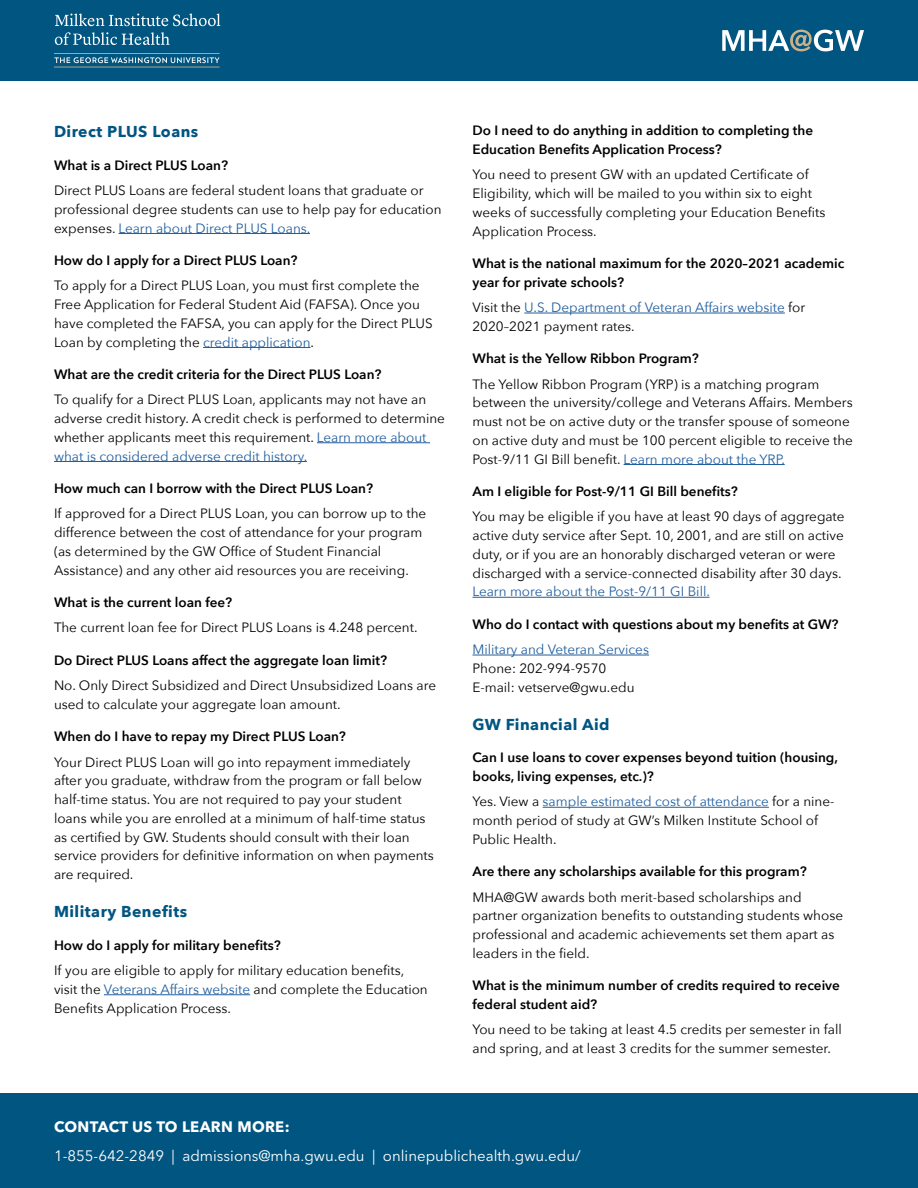
<style>
.page{position:relative;width:918px;height:1188px;background:#fff}
.page>*{position:absolute;margin:0;border:0;box-sizing:border-box;transform-origin:0 0}
.t1{font:700 15.75px "Avenir Next";letter-spacing:.03em;color:#005581}
.t2{font:15px "Avenir Next LT Pro";color:#fff}
.t3{font:700 15px "Avenir Next LT Pro";letter-spacing:.02em;color:#fff}
.t4{font:13.5px/18.8px "Avenir Next";color:#000}
.t5{font:600 13.5px/18.8px "Avenir Next";color:#000}
.t6{font:13.5px/18.8px "Avenir Next";color:#215e9e}
.s1{color:#215e9e}
.s2{color:#000}
</style>
<div class="page">
<hr style="left:119px;top:233px;width:191px;height:1px;background:#215e9e">
<hr style="left:203px;top:347px;width:108px;height:1px;background:#215e9e">
<hr style="left:317px;top:442px;width:113px;height:1px;background:#215e9e">
<hr style="left:54px;top:461px;width:253px;height:1px;background:#215e9e">
<hr style="left:104px;top:994px;width:146px;height:1px;background:#215e9e">
<hr style="left:524px;top:313px;width:261px;height:1px;background:#215e9e">
<hr style="left:624px;top:464px;width:161px;height:1px;background:#215e9e">
<hr style="left:472px;top:597px;width:238px;height:1px;background:#215e9e">
<hr style="left:472px;top:655px;width:177px;height:1px;background:#215e9e">
<hr style="left:543px;top:807px;width:226px;height:1px;background:#215e9e">
<div style="left:0;top:1094px;width:918px;height:94px;background:#005581"></div>
<div style="left:0;top:0;width:918px;height:81px;background:#005581"></div>
<svg style="left:54px;top:57px;width:166px;height:6px"></svg>
<hr style="left:54px;top:67px;width:166px;height:1px;background:#c8b18b">
<hr style="left:54px;top:53px;width:166px;height:1px;background:#c8b18b">
<svg style="left:55px;top:14px;width:165px;height:12px"></svg>
<svg style="left:55px;top:32px;width:115px;height:13px"></svg>
<svg style="left:722px;top:30px;width:142px;height:21px"></svg>
<p class="t1" style="left:54px;top:118px;width:146px">Direct PLUS Loans</p>
<p class="t5" style="left:54px;top:155px;width:176px">What is a Direct PLUS Loan?</p>
<p class="t4" style="left:54px;top:180px;width:389px">Direct PLUS Loans are federal student loans that graduate or professional degree students can use to help pay for education expenses. <span class="s1">Learn about Direct PLUS Loans.</span></p>
<p class="t5" style="left:54px;top:250px;width:245px">How do I apply for a Direct PLUS Loan?</p>
<p class="t4" style="left:54px;top:276px;width:380px">To apply for a Direct PLUS Loan, you must first complete the Free Application for Federal Student Aid (FAFSA). Once you have completed the FAFSA, you can apply for the Direct PLUS Loan by completing the <span class="s1">credit application</span>.</p>
<p class="t5" style="left:54px;top:364px;width:329px">What are the credit criteria for the Direct PLUS Loan?</p>
<p class="t4" style="left:54px;top:390px;width:392px">To qualify for a Direct PLUS Loan, applicants may not have an adverse credit history. A credit check is performed to determine whether applicants meet this requirement. <span class="s1">Learn more about what is considered adverse credit history.</span></p>
<p class="t5" style="left:54px;top:478px;width:321px">How much can I borrow with the Direct PLUS Loan?</p>
<p class="t4" style="left:54px;top:504px;width:374px">If approved for a Direct PLUS Loan, you can borrow up to the difference between the cost of attendance for your program (as determined by the GW Office of Student Financial Assistance) and any other aid resources you are receiving.</p>
<p class="t5" style="left:54px;top:592px;width:180px">What is the current loan fee?</p>
<p class="t4" style="left:54px;top:618px;width:365px">The current loan fee for Direct PLUS Loans is 4.248 percent.</p>
<p class="t5" style="left:54px;top:650px;width:335px">Do Direct PLUS Loans affect the aggregate loan limit?</p>
<p class="t4" style="left:54px;top:675px;width:384px">No. Only Direct Subsidized and Direct Unsubsidized Loans are used to calculate your aggregate loan amount.</p>
<p class="t5" style="left:54px;top:727px;width:293px">When do I have to repay my Direct PLUS Loan?</p>
<p class="t4" style="left:54px;top:752px;width:381px">Your Direct PLUS Loan will go into repayment immediately after you graduate, withdraw from the program or fall below half-time status. You are not required to pay your student loans while you are enrolled at a minimum of half-time status as certified by GW. Students should consult with their loan service providers for definitive information on when payments are required.</p>
<p class="t1" style="left:54px;top:898px;width:135px">Military Benefits</p>
<p class="t5" style="left:54px;top:935px;width:228px">How do I apply for military benefits?</p>
<p class="t4" style="left:54px;top:960px;width:375px">If you are eligible to apply for military education benefits, visit the <span class="s1">Veterans Affairs website</span> and complete the Education<br>Benefits Application Process.</p>
<p class="t5" style="left:472px;top:121px;width:342px">Do I need to do anything in addition to completing the<br>Education Benefits Application Process?</p>
<p class="t4" style="left:472px;top:165px;width:355px">You need to present GW with an updated Certificate of Eligibility, which will be mailed to you within six to eight weeks of successfully completing your Education Benefits Application Process.</p>
<p class="t5" style="left:472px;top:253px;width:373px">What is the national maximum for the 2020–2021 academic year for private schools?</p>
<p class="t6" style="left:472px;top:297px;width:334px"><span class="s2">Visit the</span> U.S. Department of Veteran Affairs website <span class="s2">for<br>2020–2021 payment rates.</span></p>
<p class="t5" style="left:472px;top:349px;width:228px">What is the Yellow Ribbon Program?</p>
<p class="t4" style="left:472px;top:374px;width:382px">The Yellow Ribbon Program (YRP) is a matching program between the university/college and Veterans Affairs. Members must not be on active duty or the transfer spouse of someone on active duty and must be 100 percent eligible to receive the Post-9/11 GI Bill benefit. <span class="s1">Learn more about the YRP.</span></p>
<p class="t5" style="left:472px;top:481px;width:267px">Am I eligible for Post-9/11 GI Bill benefits?</p>
<p class="t4" style="left:472px;top:507px;width:374px">You may be eligible if you have at least 90 days of aggregate active duty service after Sept. 10, 2001, and are still on active duty, or if you are an honorably discharged veteran or were discharged with a service-connected disability after 30 days.</p>
<p class="t6" style="left:472px;top:582px;width:239px">Learn more about the Post-9/11 GI Bill.</p>
<p class="t5" style="left:472px;top:614px;width:368px">Who do I contact with questions about my benefits at GW?</p>
<p class="t6" style="left:472px;top:639px;width:178px">Military and Veteran Services</p>
<p class="t4" style="left:472px;top:658px;width:164px">Phone: 202-994-9570<br>E-mail: vetserve@gwu.edu</p>
<p class="t1" style="left:472px;top:711px;width:139px">GW Financial Aid</p>
<p class="t5" style="left:472px;top:748px;width:367px">Can I use loans to cover expenses beyond tuition (housing, books, living expenses, etc.)?</p>
<p class="t4" style="left:472px;top:792px;width:363px">Yes. View a <span class="s1">sample estimated cost of attendance</span> for a nine&shy;month period of study at GW’s Milken Institute School of<br>Public Health.</p>
<p class="t5" style="left:472px;top:862px;width:336px">Are there any scholarships available for this program?</p>
<p class="t4" style="left:472px;top:887px;width:372px">MHA@GW awards both merit-based scholarships and partner organization benefits to outstanding students whose professional and academic achievements set them apart as leaders in the field.</p>
<p class="t5" style="left:472px;top:976px;width:369px">What is the minimum number of credits required to receive federal student aid?</p>
<p class="t4" style="left:472px;top:1020px;width:371px">You need to be taking at least 4.5 credits per semester in fall and spring, and at least 3 credits for the summer semester.</p>
<p class="t3" style="left:54px;top:1117px;width:237px">CONTACT US TO LEARN MORE:</p>
<p class="t2" style="left:54px;top:1147px;width:528px">1-855-642-2849 | admissions@mha.gwu.edu | onlinepublichealth.gwu.edu/</p>
</div>
